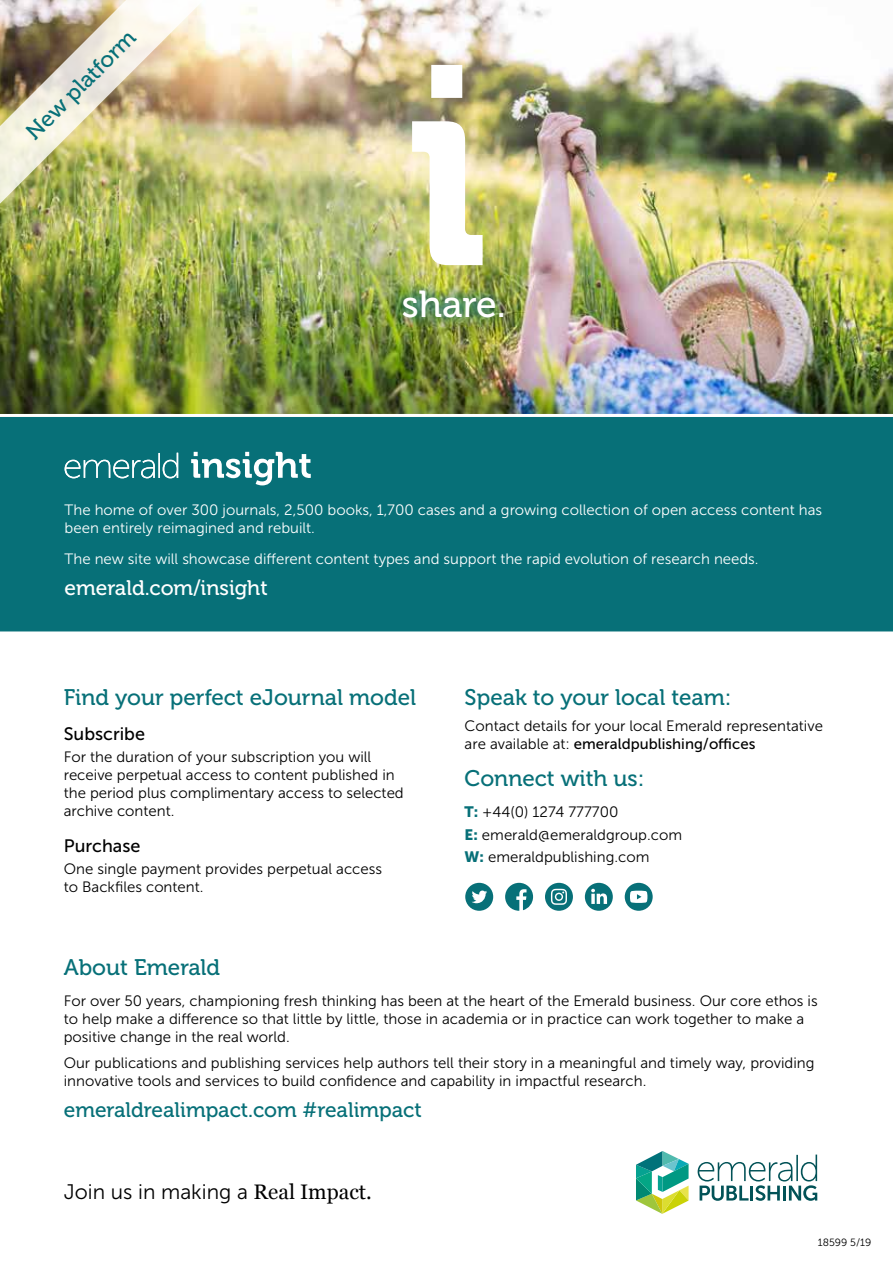
<style>
.page{position:relative;width:893px;height:1263px;background:#fff}
.page>*{position:absolute;margin:0;border:0;box-sizing:border-box;transform-origin:0 0}
.t1{font:37.5px "Museo 500";color:#fff}
.t2{font:22.5px "Museo 500";color:#077078}
.t3{font:21px "Museo 500";color:#077078}
.t4{font:21px "Museo Sans 300";color:#000}
.t5{font:21px "Museo 500";color:#fff}
.t6{font:18px "Museo Sans 500";color:#000}
.t7{font:15px/18px "Museo Sans 300";color:#000}
.t8{font:15px/18px "Museo Sans 300";color:#fff}
.t9{font:15px "Museo Sans 500";color:#000}
.t10{font:10.5px "Museo Sans 300";color:#000}
.s1{font-family:"Museo Sans 300"}
.s2{font-family:"Museo Sans 900";color:#077078}
.s3{font-family:"Georgia"}
</style>
<div class="page">
<div style="left:0;top:415px;width:893px;height:218px;background:#077078"></div>
<img style="left:0;top:0;width:893px;height:414px">
<img style="left:412px;top:65px;width:71px;height:200px">
<div style="left:388px;top:276px;width:130px;height:57px;background:#077078;opacity:.75"></div>
<img style="left:0;top:0;width:219px;height:220px">
<svg style="left:505px;top:883px;width:28px;height:28px"></svg>
<svg style="left:625px;top:883px;width:28px;height:28px"></svg>
<svg style="left:465px;top:883px;width:28px;height:28px"></svg>
<svg style="left:585px;top:883px;width:28px;height:28px"></svg>
<svg style="left:545px;top:883px;width:28px;height:28px"></svg>
<hr style="left:0;top:414px;width:893px;height:3px;background:#fff">
<hr style="left:0;top:631px;width:893px;height:3px;background:#fff">
<svg style="left:698px;top:1154px;width:119px;height:47px"></svg>
<svg style="left:636px;top:1151px;width:53px;height:63px"></svg>
<svg style="left:65px;top:452px;width:246px;height:33px"></svg>
<h2 class="t2" style="left:21px;top:127px;width:146px;rotate:-45deg">New platform</h2>
<h1 class="t1" style="left:402px;top:284px;width:106px">share.</h1>
<p class="t8" style="left:65px;top:501px;width:759px">The home of over 300 journals, 2,500 books, 1,700 cases and a growing collection of open access content has been entirely reimagined and rebuilt.</p>
<p class="t8" style="left:65px;top:550px;width:695px">The new site will showcase different content types and support the rapid evolution of research needs.</p>
<h3 class="t5" style="left:65px;top:577px;width:205px">emerald.com/insight</h3>
<h2 class="t2" style="left:64px;top:684px;width:354px">Find your perfect eJournal model</h2>
<p class="t6" style="left:64px;top:724px;width:83px">Subscribe</p>
<p class="t7" style="left:64px;top:748px;width:341px">For the duration of your subscription you will receive perpetual access to content published in the period plus complimentary access to selected archive content.</p>
<p class="t6" style="left:64px;top:836px;width:78px">Purchase</p>
<p class="t7" style="left:64px;top:860px;width:320px">One single payment provides perpetual access to Backfiles content.</p>
<h2 class="t2" style="left:465px;top:684px;width:268px">Speak to your local team:</h2>
<p class="t7" style="left:465px;top:717px;width:360px">Contact details for your local Emerald representative</p>
<p class="t9" style="left:465px;top:736px;width:292px"><span class="s1">are available at:</span> emeraldpublishing/offices</p>
<h2 class="t2" style="left:465px;top:766px;width:181px">Connect with us:</h2>
<p class="t7" style="left:465px;top:801px;width:219px;line-height:22.5px"><span class="s2">T:</span> +44(0) 1274 777700<br><span class="s2">E:</span> emerald@emeraldgroup.com<br><span class="s2">W:</span> emeraldpublishing.com</p>
<h2 class="t2" style="left:64px;top:955px;width:158px">About Emerald</h2>
<p class="t7" style="left:64px;top:992px;width:755px">For over 50 years, championing fresh thinking has been at the heart of the Emerald business. Our core ethos is to help make a difference so that little by little, those in academia or in practice can work together to make a positive change in the real world.</p>
<p class="t7" style="left:64px;top:1054px;width:752px">Our publications and publishing services help authors tell their story in a meaningful and timely way, providing innovative tools and services to build confidence and capability in impactful research.</p>
<h3 class="t3" style="left:64px;top:1099px;width:359px">emeraldrealimpact.com #realimpact</h3>
<h3 class="t4" style="left:64px;top:1180px;width:310px">Join us in making a <span class="s3">Real Impact.</span></h3>
<p class="t10" style="left:818px;top:1237px;width:55px">18599 5/19</p>
</div>
